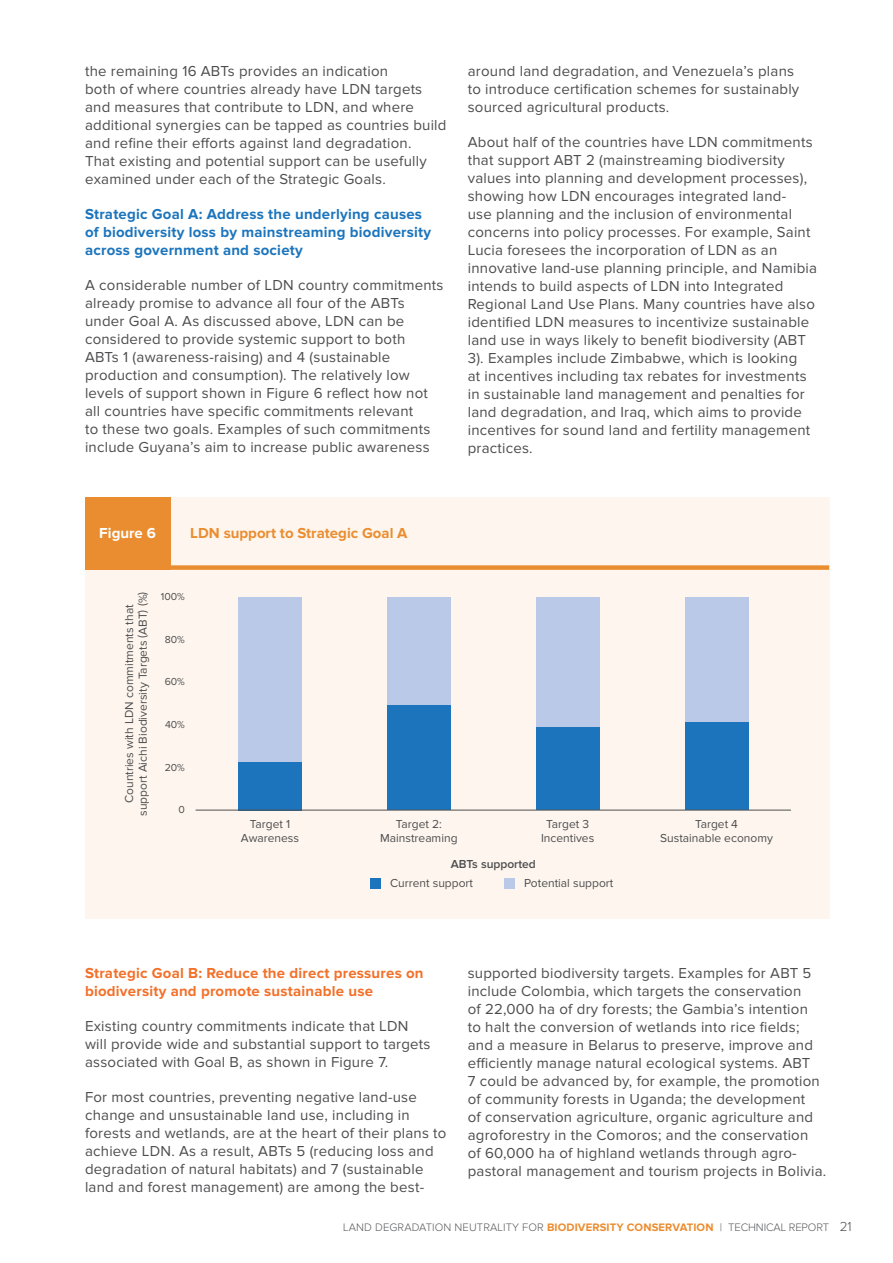
<style>
.page{position:relative;width:893px;height:1263px;background:#fff}
.page>*{position:absolute;margin:0;border:0;box-sizing:border-box;transform-origin:0 0}
.t1{font:15px/18px "Proxima Nova";letter-spacing:.015em;color:#4d4d4f}
.t2{font:700 15px/18px "Proxima Nova";letter-spacing:.015em;color:#1c75bc}
.t3{font:700 15px/18px "Proxima Nova";letter-spacing:.015em;color:#f37029}
.t4{font:700 15px "Proxima Nova";color:#ea8d30}
.t5{font:700 15px "Proxima Nova";color:#fff}
.t6{font:12px/13.5px "Proxima Nova";color:#4d4d4f;text-align:center}
.t7{font:600 12px "Proxima Nova";color:#4d4d4f}
.t8{font:300 11.25px "Proxima Nova";letter-spacing:.01em;color:#58595b}
.t9{font:10.5px "Proxima Nova";color:#4d4d4f}
.s1{font-weight:700;color:#ea8d30}
.s2{font-size:13.5px;color:#4d4d4f}
</style>
<div class="page">
<div style="left:85px;top:497px;width:744px;height:421px;background:#fef6ee"></div>
<div style="left:85px;top:497px;width:85px;height:73px;background:#ea8d30"></div>
<div style="left:370px;top:878px;width:11px;height:11px;background:#1c75bc"></div>
<div style="left:85px;top:565px;width:744px;height:5px;background:#ea8d30"></div>
<div style="left:504px;top:878px;width:10px;height:11px;background:#b9c9e7"></div>
<div style="left:238px;top:597px;width:64px;height:165px;background:#b9c9e7"></div>
<div style="left:238px;top:762px;width:64px;height:48px;background:#1c75bc"></div>
<div style="left:387px;top:597px;width:64px;height:108px;background:#b9c9e7"></div>
<div style="left:387px;top:705px;width:64px;height:105px;background:#1c75bc"></div>
<div style="left:536px;top:597px;width:64px;height:131px;background:#b9c9e7"></div>
<div style="left:536px;top:728px;width:64px;height:82px;background:#1c75bc"></div>
<div style="left:685px;top:597px;width:63px;height:125px;background:#b9c9e7"></div>
<div style="left:685px;top:722px;width:63px;height:88px;background:#1c75bc"></div>
<hr style="left:196px;top:810px;width:595px;height:1px;background:#4d4d4f">
<p class="t1" style="left:85px;top:62px;width:363px">the remaining 16 ABTs provides an indication<br>both of where countries already have LDN targets and measures that contribute to LDN, and where additional synergies can be tapped as countries build and refine their efforts against land degradation.<br>That existing and potential support can be usefully examined under each of the Strategic Goals.</p>
<p class="t2" style="left:85px;top:205px;width:348px">Strategic Goal A: Address the underlying causes of biodiversity loss by mainstreaming biodiversity across government and society</p>
<p class="t1" style="left:85px;top:276px;width:360px">A considerable number of LDN country commitments already promise to advance all four of the ABTs under Goal A. As discussed above, LDN can be considered to provide systemic support to both<br>ABTs 1 (awareness-raising) and 4 (sustainable production and consumption). The relatively low levels of support shown in Figure 6 reflect how not all countries have specific commitments relevant<br>to these two goals. Examples of such commitments include Guyana’s aim to increase public awareness</p>
<p class="t1" style="left:468px;top:62px;width:333px">around land degradation, and Venezuela’s plans to introduce certification schemes for sustainably sourced agricultural products.</p>
<p class="t1" style="left:468px;top:133px;width:351px">About half of the countries have LDN commitments that support ABT 2 (mainstreaming biodiversity values into planning and development processes), showing how LDN encourages integrated land-<br>use planning and the inclusion of environmental concerns into policy processes. For example, Saint Lucia foresees the incorporation of LDN as an innovative land-use planning principle, and Namibia intends to build aspects of LDN into Integrated Regional Land Use Plans. Many countries have also identified LDN measures to incentivize sustainable land use in ways likely to benefit biodiversity (ABT 3). Examples include Zimbabwe, which is looking<br>at incentives including tax rebates for investments in sustainable land management and penalties for land degradation, and Iraq, which aims to provide incentives for sound land and fertility management practices.</p>
<p class="t5" style="left:99px;top:525px;width:58px">Figure 6</p>
<p class="t4" style="left:190px;top:525px;width:219px">LDN support to Strategic Goal A</p>
<p class="t6" style="left:123px;top:816px;width:226px;rotate:-90deg">Countries with LDN commitments that support Aichi Biodiversity Targets (ABT) (%)</p>
<p class="t9" style="left:161px;top:590px;width:26px">100%</p>
<p class="t9" style="left:165px;top:633px;width:22px">80%</p>
<p class="t9" style="left:165px;top:676px;width:22px">60%</p>
<p class="t9" style="left:165px;top:718px;width:21px">40%</p>
<p class="t9" style="left:165px;top:761px;width:22px">20%</p>
<p class="t9" style="left:179px;top:804px;width:8px">0</p>
<p class="t6" style="left:241px;top:818px;width:60px">Target 1<br>Awareness</p>
<p class="t6" style="left:380px;top:818px;width:79px">Target 2:<br>Mainstreaming</p>
<p class="t6" style="left:541px;top:818px;width:55px">Target 3<br>Incentives</p>
<p class="t6" style="left:660px;top:818px;width:114px">Target 4<br>Sustainable economy</p>
<p class="t7" style="left:451px;top:857px;width:87px">ABTs supported</p>
<p class="t6" style="left:390px;top:877px;width:84px">Current support</p>
<p class="t6" style="left:524px;top:877px;width:91px">Potential support</p>
<p class="t3" style="left:85px;top:964px;width:340px">Strategic Goal B: Reduce the direct pressures on biodiversity and promote sustainable use</p>
<p class="t1" style="left:85px;top:1017px;width:347px">Existing country commitments indicate that LDN will provide wide and substantial support to targets associated with Goal B, as shown in Figure 7.</p>
<p class="t1" style="left:85px;top:1088px;width:363px">For most countries, preventing negative land-use change and unsustainable land use, including in forests and wetlands, are at the heart of their plans to achieve LDN. As a result, ABTs 5 (reducing loss and degradation of natural habitats) and 7 (sustainable land and forest management) are among the best-</p>
<p class="t1" style="left:468px;top:964px;width:360px">supported biodiversity targets. Examples for ABT 5 include Colombia, which targets the conservation<br>of 22,000 ha of dry forests; the Gambia’s intention<br>to halt the conversion of wetlands into rice fields; and a measure in Belarus to preserve, improve and efficiently manage natural ecological systems. ABT<br>7 could be advanced by, for example, the promotion of community forests in Uganda; the development<br>of conservation agriculture, organic agriculture and agroforestry in the Comoros; and the conservation<br>of 60,000 ha of highland wetlands through agro&shy;pastoral management and tourism projects in Bolivia.</p>
<p class="t8" style="left:343px;top:1222px;width:510px">LAND DEGRADATION NEUTRALITY FOR <span class="s1">BIODIVERSITY CONSERVATION</span> | TECHNICAL REPORT <span class="s2">21</span></p>
</div>
